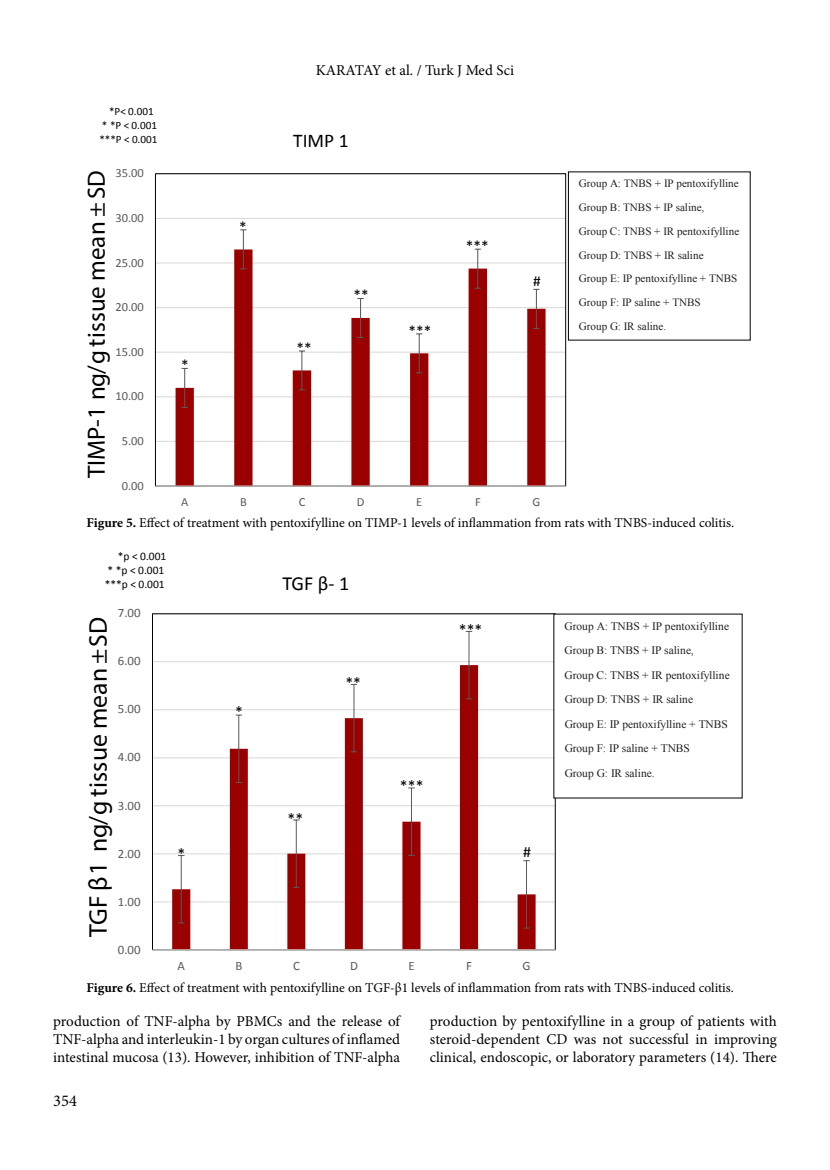
<style>
.page{position:relative;width:830px;height:1170px;background:#fff}
.page>*{position:absolute;margin:0;border:0;box-sizing:border-box;transform-origin:0 0}
.t1{font:700 25.65px "Calibri";color:#000}
.t2{font:700 24.9px "Calibri";color:#000}
.t3{font:19.95px "Calibri";color:#000}
.t4{font:19.5px "Calibri";color:#000}
.t5{font:16.5px "Minion Pro";color:#000}
.t6{font:15.75px "Calibri";color:#000}
.t7{font:15.3px "Calibri";color:#000}
.t8{font:15px/18px "Minion Pro";color:#000;text-align:justify}
.t9{font:13.5px "Minion Pro";color:#000}
.t10{font:12.9px "Calibri";color:#595959}
.t11{font:12.45px "Calibri";color:#595959}
.t12{font:11.4px/24.5px "Times New Roman";letter-spacing:-.005em;color:#231f20}
.t13{font:11.4px/14px "Calibri";color:#000}
.t14{font:11.1px/23.9px "Times New Roman";letter-spacing:-.005em;color:#231f20}
.t15{font:11.1px/14.1px "Calibri";color:#000;text-align:center}
.s1{font-weight:700}
</style>
<div class="page">
<hr style="left:155px;top:441px;width:410px;height:1px;background:#d9d9d9">
<hr style="left:155px;top:396px;width:410px;height:1px;background:#d9d9d9">
<hr style="left:155px;top:351px;width:410px;height:1px;background:#d9d9d9">
<hr style="left:155px;top:307px;width:410px;height:1px;background:#d9d9d9">
<hr style="left:155px;top:262px;width:410px;height:1px;background:#d9d9d9">
<hr style="left:155px;top:218px;width:410px;height:1px;background:#d9d9d9">
<svg style="left:175px;top:249px;width:370px;height:236px"></svg>
<svg style="left:181px;top:368px;width:7px;height:40px"></svg>
<svg style="left:240px;top:229px;width:6px;height:40px"></svg>
<svg style="left:299px;top:350px;width:6px;height:40px"></svg>
<svg style="left:357px;top:298px;width:6px;height:40px"></svg>
<svg style="left:416px;top:333px;width:6px;height:40px"></svg>
<svg style="left:474px;top:248px;width:6px;height:41px"></svg>
<svg style="left:533px;top:289px;width:6px;height:40px"></svg>
<hr style="left:155px;top:485px;width:410px;height:1px;background:#d9d9d9">
<hr style="left:152px;top:901px;width:403px;height:1px;background:#d9d9d9">
<hr style="left:152px;top:853px;width:403px;height:1px;background:#d9d9d9">
<hr style="left:152px;top:805px;width:403px;height:1px;background:#d9d9d9">
<hr style="left:152px;top:757px;width:403px;height:1px;background:#d9d9d9">
<hr style="left:152px;top:709px;width:403px;height:1px;background:#d9d9d9">
<hr style="left:152px;top:661px;width:403px;height:1px;background:#d9d9d9">
<svg style="left:172px;top:665px;width:363px;height:284px"></svg>
<hr style="left:181px;top:889px;width:1px;height:33px;background:#595959">
<hr style="left:181px;top:855px;width:1px;height:34px;background:#595959">
<hr style="left:238px;top:748px;width:1px;height:34px;background:#595959">
<hr style="left:238px;top:715px;width:1px;height:33px;background:#595959">
<hr style="left:296px;top:853px;width:1px;height:34px;background:#595959">
<hr style="left:296px;top:819px;width:1px;height:34px;background:#595959">
<hr style="left:353px;top:718px;width:1px;height:33px;background:#595959">
<hr style="left:353px;top:684px;width:1px;height:34px;background:#595959">
<hr style="left:411px;top:821px;width:1px;height:34px;background:#595959">
<hr style="left:411px;top:787px;width:1px;height:34px;background:#595959">
<hr style="left:468px;top:665px;width:1px;height:33px;background:#595959">
<hr style="left:468px;top:631px;width:1px;height:34px;background:#595959">
<hr style="left:526px;top:894px;width:1px;height:34px;background:#595959">
<hr style="left:526px;top:860px;width:1px;height:34px;background:#595959">
<hr style="left:152px;top:949px;width:403px;height:1px;background:#d9d9d9">
<p class="t15" style="left:99px;top:104px;width:59px">*P&lt; 0.001<br>* *P &lt; 0.001 ***P &lt; 0.001</p>
<p class="t11" style="left:115px;top:165px;width:30px">35.00</p>
<h2 class="t2" style="left:81px;top:478px;width:309px;rotate:-90deg">T I M P - 1 g/gn eus s i t m nae ± S D</h2>
<p class="t11" style="left:115px;top:210px;width:30px">30.00</p>
<p class="t11" style="left:115px;top:254px;width:30px">25.00</p>
<p class="t11" style="left:115px;top:299px;width:30px">20.00</p>
<p class="t11" style="left:115px;top:344px;width:30px">15.00</p>
<p class="t11" style="left:115px;top:388px;width:30px">10.00</p>
<p class="t11" style="left:122px;top:433px;width:24px">5.00</p>
<p class="t11" style="left:122px;top:477px;width:24px">0.00</p>
<p class="t8" style="left:316px;top:61px;width:200px">KARATAY et al. / Turk J Med Sci</p>
<p class="t7" style="left:181px;top:355px;width:9px">*</p>
<p class="t7" style="left:239px;top:217px;width:9px">*</p>
<h3 class="t4" style="left:293px;top:128px;width:57px">TIMP 1</h3>
<p class="t7" style="left:296px;top:338px;width:17px">**</p>
<p class="t7" style="left:353px;top:285px;width:17px">**</p>
<p class="t7" style="left:408px;top:321px;width:24px">***</p>
<p class="t7" style="left:465px;top:236px;width:24px">***</p>
<p class="t7" style="left:533px;top:271px;width:9px">#</p>
<p class="t11" style="left:181px;top:494px;width:9px">A</p>
<p class="t11" style="left:240px;top:494px;width:8px">B</p>
<p class="t11" style="left:298px;top:494px;width:8px">C</p>
<p class="t11" style="left:356px;top:494px;width:9px">D</p>
<p class="t11" style="left:416px;top:494px;width:8px">E</p>
<p class="t11" style="left:475px;top:494px;width:7px">F</p>
<p class="t11" style="left:532px;top:494px;width:9px">G</p>
<p class="t14" style="left:578px;top:171px;width:162px">Group A: TNBS + IP pentoxifylline<br>Group B: TNBS + IP saline,<br>Group C: TNBS + IR pentoxifylline<br>Group D: TNBS + IR saline<br>Group E: IP pentoxifylline + TNBS<br>Group F: IP saline + TNBS<br>Group G: IR saline.</p>
<p class="t9" style="left:86px;top:513px;width:649px"><span class="s1">Figure 5.</span> Effect of treatment with pentoxifylline on TIMP-1 levels of inflammation from rats with TNBS-induced colitis.</p>
<p class="t13" style="left:105px;top:549px;width:63px;text-indent:13px">*p &lt; 0.001 * *p &lt; 0.001 ***p &lt; 0.001</p>
<p class="t10" style="left:118px;top:605px;width:24px">7.00</p>
<h1 class="t1" style="left:82px;top:936px;width:321px;rotate:-90deg">T G F β 1 g/gn eus s i t m nae ± S D</h1>
<p class="t10" style="left:118px;top:653px;width:24px">6.00</p>
<p class="t10" style="left:118px;top:701px;width:24px">5.00</p>
<p class="t10" style="left:118px;top:749px;width:24px">4.00</p>
<p class="t10" style="left:118px;top:797px;width:24px">3.00</p>
<p class="t10" style="left:118px;top:845px;width:24px">2.00</p>
<p class="t10" style="left:118px;top:893px;width:24px">1.00</p>
<p class="t10" style="left:118px;top:941px;width:24px">0.00</p>
<p class="t6" style="left:177px;top:844px;width:9px">*</p>
<p class="t6" style="left:235px;top:701px;width:9px">*</p>
<h3 class="t3" style="left:282px;top:571px;width:68px">TGF β- 1</h3>
<p class="t6" style="left:345px;top:673px;width:17px">**</p>
<p class="t6" style="left:287px;top:808px;width:17px">**</p>
<p class="t6" style="left:458px;top:619px;width:25px">***</p>
<p class="t6" style="left:400px;top:775px;width:25px">***</p>
<p class="t6" style="left:522px;top:841px;width:9px">#</p>
<p class="t10" style="left:177px;top:957px;width:9px">A</p>
<p class="t10" style="left:235px;top:957px;width:8px">B</p>
<p class="t10" style="left:293px;top:957px;width:8px">C</p>
<p class="t10" style="left:350px;top:957px;width:9px">D</p>
<p class="t10" style="left:408px;top:957px;width:8px">E</p>
<p class="t10" style="left:466px;top:957px;width:7px">F</p>
<p class="t10" style="left:522px;top:957px;width:10px">G</p>
<p class="t12" style="left:564px;top:613px;width:166px">Group A: TNBS + IP pentoxifylline<br>Group B: TNBS + IP saline,<br>Group C: TNBS + IR pentoxifylline<br>Group D: TNBS + IR saline<br>Group E: IP pentoxifylline + TNBS<br>Group F: IP saline + TNBS<br>Group G: IR saline.</p>
<p class="t9" style="left:86px;top:978px;width:648px"><span class="s1">Figure 6.</span> Effect of treatment with pentoxifylline on TGF-β1 levels of inflammation from rats with TNBS-induced colitis.</p>
<p class="t8" style="left:53px;top:1012px;width:348px">production of TNF-alpha by PBMCs and the release of TNF-alpha and interleukin-1 by organ cultures of inflamed intestinal mucosa (13). However, inhibition of TNF-alpha</p>
<p class="t8" style="left:429px;top:1012px;width:348px">production by pentoxifylline in a group of patients with steroid-dependent CD was not successful in improving clinical, endoscopic, or laboratory parameters (14). There</p>
<p class="t5" style="left:53px;top:1089px;width:25px">354</p>
</div>
